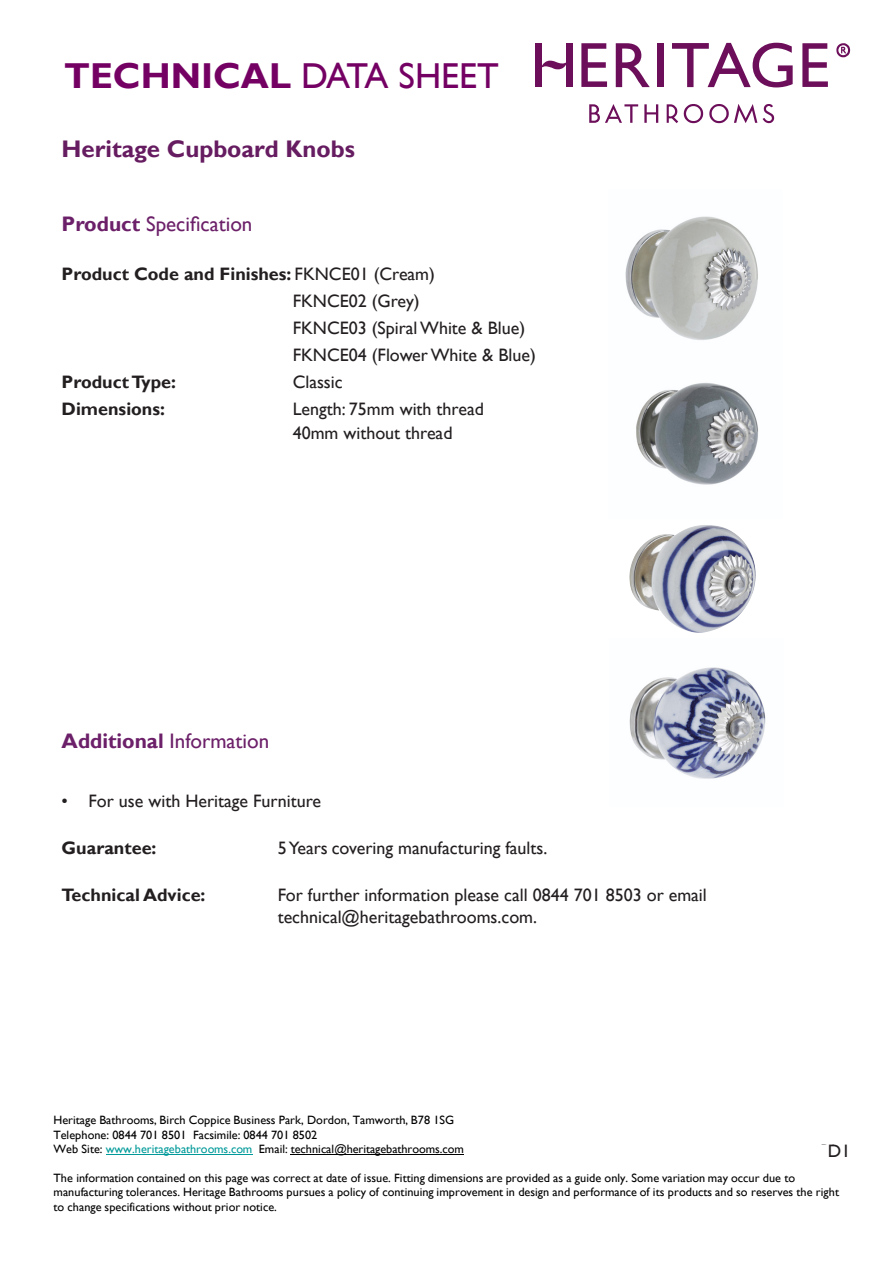
<style>
.page{position:relative;width:893px;height:1263px;background:#fff}
.page>*{position:absolute;margin:0;border:0;box-sizing:border-box;transform-origin:0 0}
.t1{font:700 36px "Gill Sans";color:#740063}
.t2{font:700 24px "Gill Sans";color:#661c60}
.t3{font:21px "Gill Sans";color:#6c2069}
.t4{font:18px/27px "Gill Sans";color:#231f20}
.t5{font:700 18px "Gill Sans";color:#231f20}
.t6{font:12px/14.4px "Gill Sans";letter-spacing:.005em;color:#000}
.s1{font-weight:400}
.s2{font-weight:700}
.s3{color:#099}
</style>
<div class="page">
<svg style="left:589px;top:104px;width:49px;height:19px"></svg>
<svg style="left:644px;top:104px;width:14px;height:19px"></svg>
<svg style="left:667px;top:104px;width:11px;height:19px"></svg>
<svg style="left:684px;top:104px;width:19px;height:19px"></svg>
<svg style="left:709px;top:104px;width:48px;height:19px"></svg>
<svg style="left:763px;top:104px;width:11px;height:19px"></svg>
<svg style="left:581px;top:43px;width:26px;height:44px"></svg>
<svg style="left:616px;top:43px;width:34px;height:44px"></svg>
<div style="left:657px;top:43px;width:6px;height:44px;background:#6c0e5a"></div>
<svg style="left:672px;top:43px;width:121px;height:44px"></svg>
<svg style="left:802px;top:43px;width:26px;height:44px"></svg>
<svg style="left:542px;top:61px;width:24px;height:8px"></svg>
<div style="left:566px;top:43px;width:7px;height:44px;background:#6c0e5a"></div>
<div style="left:536px;top:43px;width:6px;height:44px;background:#6c0e5a"></div>
<svg style="left:836px;top:43px;width:14px;height:14px"></svg>
<hr style="left:106px;top:1154px;width:146px;height:1px;background:#099">
<hr style="left:291px;top:1154px;width:173px;height:1px;background:#000">
<img style="left:625px;top:216px;width:133px;height:124px">
<img style="left:636px;top:383px;width:122px;height:102px">
<img style="left:661px;top:525px;width:46px;height:10px">
<img style="left:629px;top:667px;width:137px;height:112px">
<p class="t1" style="left:64px;top:54px;width:436px">TECHNICAL <span class="s1">DATA SHEET</span></p>
<p class="t2" style="left:62px;top:134px;width:295px">Heritage Cupboard Knobs</p>
<p class="t3" style="left:62px;top:212px;width:192px"><span class="s2">Product</span> Specification</p>
<p class="t4" style="left:293px;top:261px;width:234px;text-indent:-231px"><span class="s2">Product Code and Finishes:</span> FKNCE01 (Cream)<br>FKNCE02 (Grey)<br>FKNCE03 (Spiral White &amp; Blue)</p>
<p class="t4" style="left:293px;top:342px;width:245px">FKNCE04 (Flower White &amp; Blue)</p>
<p class="t5" style="left:62px;top:371px;width:116px">Product Type:</p>
<p class="t4" style="left:293px;top:369px;width:52px">Classic</p>
<p class="t5" style="left:62px;top:398px;width:105px">Dimensions:</p>
<p class="t4" style="left:293px;top:396px;width:193px">Length: 75mm with thread</p>
<p class="t4" style="left:293px;top:420px;width:161px">40mm without thread</p>
<p class="t3" style="left:62px;top:729px;width:209px"><span class="s2">Additional</span> Information</p>
<p class="t4" style="left:62px;top:788px;width:261px">• For use with Heritage Furniture</p>
<p class="t5" style="left:62px;top:837px;width:96px">Guarantee:</p>
<p class="t4" style="left:278px;top:835px;width:271px">5 Years covering manufacturing faults.</p>
<p class="t5" style="left:62px;top:884px;width:145px">Technical Advice:</p>
<p class="t4" style="left:278px;top:884px;width:431px;line-height:21.6px">For further information please call 0844 701 8503 or email technical@heritagebathrooms.com.</p>
<p class="t6" style="left:53px;top:1113px;width:412px">Heritage Bathrooms, Birch Coppice Business Park, Dordon, Tamworth, B78 1SG<br>Telephone: 0844 701 8501 Facsimile: 0844 701 8502<br>Web Site: <span class="s3">www.heritagebathrooms.com</span> Email: technical@heritagebathrooms.com</p>
<p class="t6" style="left:821px;top:1142px;width:17px">D1</p>
<p class="t6" style="left:53px;top:1171px;width:787px">The information contained on this page was correct at date of issue. Fitting dimensions are provided as a guide only. Some variation may occur due to manufacturing tolerances. Heritage Bathrooms pursues a policy of continuing improvement in design and performance of its products and so reserves the right to change specifications without prior notice.</p>
<p class="t4" style="left:828px;top:1138px;width:24px">D1</p>
</div>
